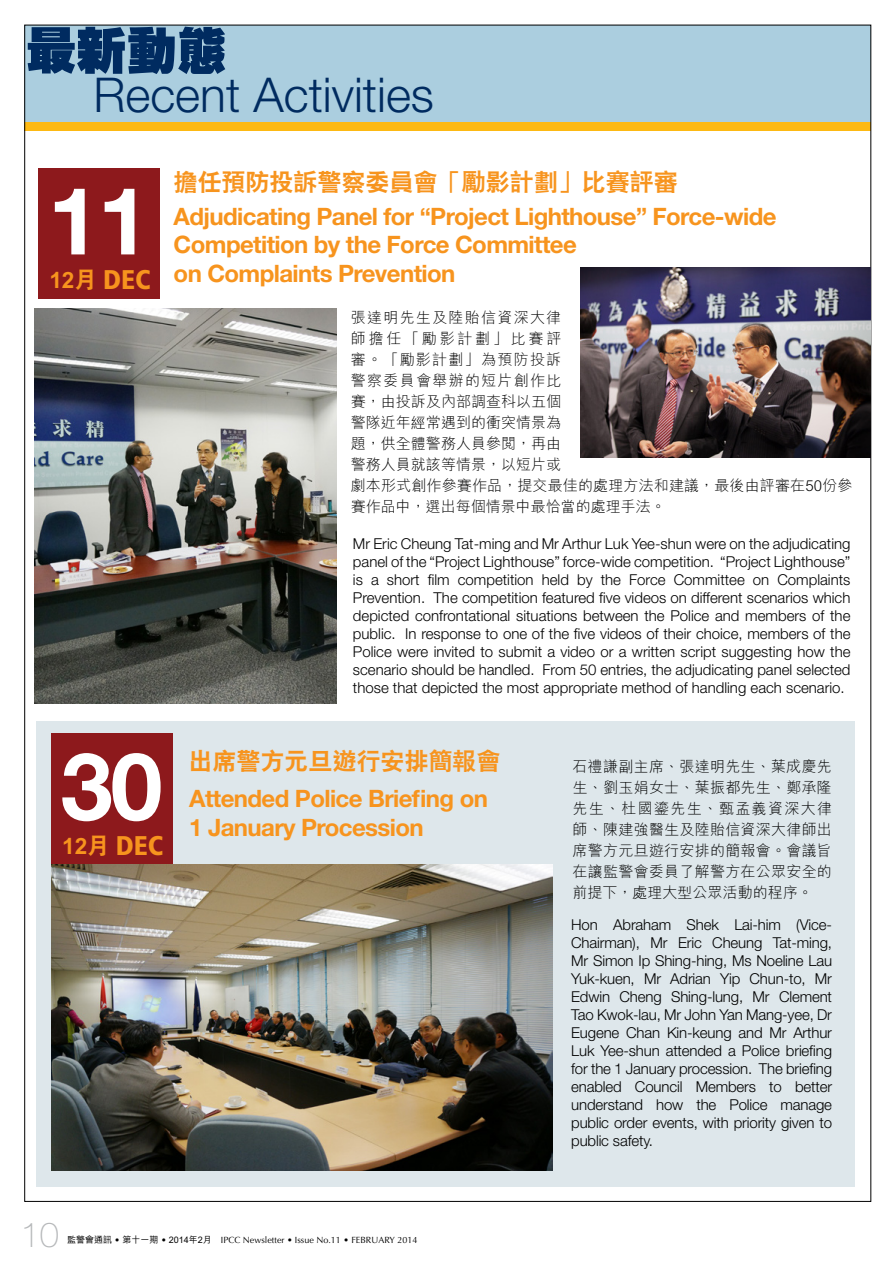
<style>
.page{position:relative;width:893px;height:1263px;background:#fff}
.page>*{position:absolute;margin:0;border:0;box-sizing:border-box;transform-origin:0 0}
.t1{font:700 93.75px "Helvetica Neue";color:#fff}
.t2{font:800 50.25px "C Hei HK";color:#002b60}
.t3{font:300 48px "Helvetica Neue";color:#002b60}
.t4{font:100 34.5px "Helvetica Neue";color:#b6b8ba}
.t5{font:700 24px/33.5px "Helvetica Neue";letter-spacing:-.025em;color:#f7941e}
.t6{font:800 22.5px "C Hei 2 HK";color:#f7941e}
.t7{font:300 15px/18px "Helvetica Neue";letter-spacing:-.01em;color:#000;text-align:justify}
.t8{font:300 15px/21px "M Hei HK";color:#000;text-align:justify}
.t9{font:9px "Optima";color:#000}
.s1{font-family:"Frutiger";font-weight:900;font-stretch:condensed;font-size:27px}
.s2{font-family:"C Hei 2 HK";font-weight:800}
.s3{font-family:"M Hei HK";font-weight:500}
</style>
<div class="page">
<div style="left:36px;top:721px;width:819px;height:465px;background:#dee7eb"></div>
<div style="left:25px;top:25px;width:846px;height:105px;background:#abcedf"></div>
<div style="left:25px;top:122px;width:846px;height:9px;background:#fdb913"></div>
<div style="left:38px;top:168px;width:122px;height:130px;background:#8d191c"></div>
<img style="left:34px;top:308px;width:303px;height:396px">
<div style="left:51px;top:733px;width:122px;height:131px;background:#8d191c"></div>
<img style="left:580px;top:267px;width:290px;height:190px">
<img style="left:51px;top:865px;width:501px;height:306px">
<h2 class="t2" style="left:26px;top:17px;width:202px">最新動態</h2>
<h3 class="t3" style="left:93px;top:65px;width:342px">Recent Activities</h3>
<p class="t1" style="left:48px;top:163px;width:103px">11</p>
<p class="t6" style="left:49px;top:265px;width:103px">12月 <span class="s1">DEC</span></p>
<p class="t5" style="left:174px;top:165px;width:604px"><span class="s2">擔任預防投訴警察委員會「勵影計劃」比賽評審<br></span>Adjudicating Panel for “Project Lighthouse” Force-wide</p>
<p class="t5" style="left:174px;top:230px;width:405px;line-height:28.8px">Competition by the Force Committee on Complaints Prevention</p>
<p class="t8" style="left:351px;top:307px;width:212px">張達明先生及陸貽信資深大律師擔任「勵影計劃」比賽評審。「勵影計劃」為預防投訴警察委員會舉辦的短片創作比賽，由投訴及內部調查科以五個警隊近年經常遇到的衝突情景為題，供全體警務人員參閱，再由</p>
<p class="t8" style="left:351px;top:454px;width:503px;text-align:left">警務人員就該等情景，以短片或<br>劇本形式創作參賽作品，提交最佳的處理方法和建議，最後由評審在50份參賽作品中，選出每個情景中最恰當的處理手法。</p>
<p class="t7" style="left:353px;top:534px;width:499px">Mr Eric Cheung Tat-ming and Mr Arthur Luk Yee-shun were on the adjudicating panel of the “Project Lighthouse” force-wide competition. “Project Lighthouse” is a short film competition held by the Force Committee on Complaints Prevention. The competition featured five videos on different scenarios which depicted confrontational situations between the Police and members of the public. In response to one of the five videos of their choice, members of the Police were invited to submit a video or a written script suggesting how the scenario should be handled. From 50 entries, the adjudicating panel selected those that depicted the most appropriate method of handling each scenario.</p>
<p class="t1" style="left:61px;top:729px;width:103px">30</p>
<p class="t6" style="left:62px;top:830px;width:103px">12月 <span class="s1">DEC</span></p>
<p class="t5" style="left:189px;top:742px;width:314px;line-height:37px"><span class="s2">出席警方元旦遊行安排簡報會<br></span>Attended Police Briefing on</p>
<p class="t5" style="left:189px;top:810px;width:236px">1 January Procession</p>
<p class="t8" style="left:573px;top:755px;width:261px">石禮謙副主席、張達明先生、葉成慶先生、劉玉娟女士、葉振都先生、鄭承隆先生、杜國鎏先生、甄孟義資深大律師、陳建強醫生及陸貽信資深大律師出席警方元旦遊行安排的簡報會。會議旨在讓監警會委員了解警方在公眾安全的前提下，處理大型公眾活動的程序。</p>
<p class="t7" style="left:571px;top:916px;width:262px">Hon Abraham Shek Lai-him (Vice-Chairman), Mr Eric Cheung Tat-ming, Mr Simon Ip Shing-hing, Ms Noeline Lau Yuk-kuen, Mr Adrian Yip Chun-to, Mr Edwin Cheng Shing-lung, Mr Clement Tao Kwok-lau, Mr John Yan Mang-yee, Dr Eugene Chan Kin-keung and Mr Arthur Luk Yee-shun attended a Police briefing for the 1 January procession. The briefing enabled Council Members to better understand how the Police manage public order events, with priority given to public safety.</p>
<p class="t4" style="left:21px;top:1215px;width:40px">10</p>
<p class="t9" style="left:67px;top:1234px;width:352px"><span class="s3">監警會通訊</span> • <span class="s3">第十一期</span> • <span class="s3">2014年2月</span> IPCC Newsletter • Issue No.11 • FEBRUARY 2014</p>
</div>
